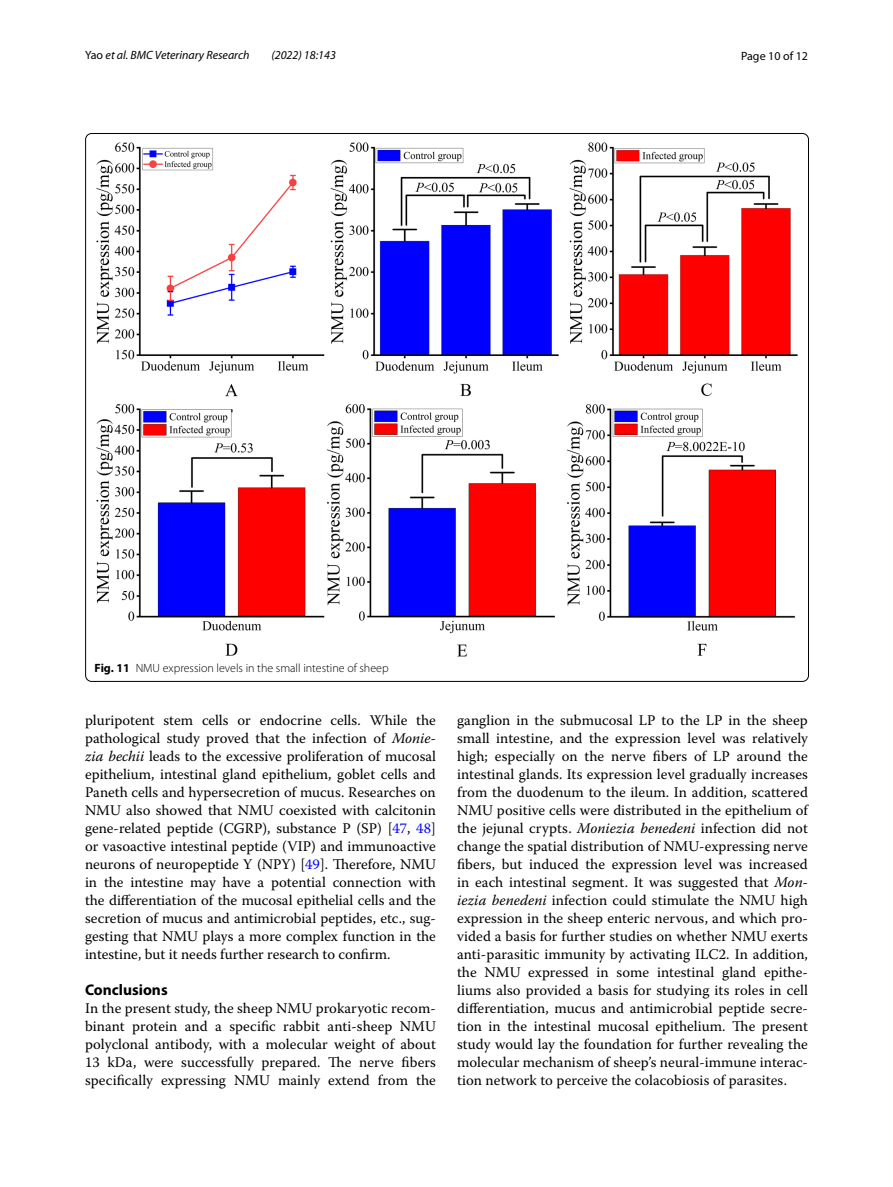
<style>
.page{position:relative;width:893px;height:1187px;background:#fff}
.page>*{position:absolute;margin:0;border:0;box-sizing:border-box;transform-origin:0 0}
.t1{font:700 15.45px "Myriad Pro";color:#000}
.t2{font:14.7px/18px "Warnock Pro";letter-spacing:.005em;color:#000;text-align:justify}
.t3{font:300 12px "Myriad Pro";color:#000}
.t4{font:italic 12px "Myriad Pro";color:#000}
.t5{font:12px "Myriad Pro";color:#000}
.s1{font-style:normal}
.s2{font-weight:700}
.s3{font-style:italic}
.s4{color:#00f}
</style>
<div class="page">
<img style="left:97px;top:142px;width:700px;height:514px">
<p class="t4" style="left:85px;top:48px;width:166px"><span class="s1">Yao</span> et al. BMC Veterinary Research</p>
<p class="t4" style="left:271px;top:48px;width:66px">(2022) 18:143</p>
<p class="t5" style="left:741px;top:48px;width:68px">Page 10 of 12</p>
<p class="t3" style="left:95px;top:661px;width:296px"><span class="s2">Fig. 11</span> NMU expression levels in the small intestine of sheep</p>
<p class="t2" style="left:85px;top:710px;width:352px">pluripotent stem cells or endocrine cells. While the pathological study proved that the infection of <span class="s3">Monie&shy;zia bechii</span> leads to the excessive proliferation of mucosal epithelium, intestinal gland epithelium, goblet cells and Paneth cells and hypersecretion of mucus. Researches on NMU also showed that NMU coexisted with calcitonin gene-related peptide (CGRP), substance P (SP) [<span class="s4">47</span>, <span class="s4">48</span>] or vasoactive intestinal peptide (VIP) and immunoactive neurons of neuropeptide Y (NPY) [<span class="s4">49</span>]. Therefore, NMU in the intestine may have a potential connection with the differentiation of the mucosal epithelial cells and the secretion of mucus and antimicrobial peptides, etc., sug&shy;gesting that NMU plays a more complex function in the intestine, but it needs further research to confirm.</p>
<p class="t1" style="left:85px;top:979px;width:84px">Conclusions</p>
<p class="t2" style="left:85px;top:998px;width:352px">In the present study, the sheep NMU prokaryotic recom&shy;binant protein and a specific rabbit anti-sheep NMU polyclonal antibody, with a molecular weight of about 13 kDa, were successfully prepared. The nerve fibers specifically expressing NMU mainly extend from the</p>
<p class="t2" style="left:457px;top:710px;width:352px">ganglion in the submucosal LP to the LP in the sheep small intestine, and the expression level was relatively high; especially on the nerve fibers of LP around the intestinal glands. Its expression level gradually increases from the duodenum to the ileum. In addition, scattered NMU positive cells were distributed in the epithelium of the jejunal crypts. <span class="s3">Moniezia benedeni</span> infection did not change the spatial distribution of NMU-expressing nerve fibers, but induced the expression level was increased in each intestinal segment. It was suggested that <span class="s3">Mon&shy;iezia benedeni</span> infection could stimulate the NMU high expression in the sheep enteric nervous, and which pro&shy;vided a basis for further studies on whether NMU exerts anti-parasitic immunity by activating ILC2. In addition, the NMU expressed in some intestinal gland epithe&shy;liums also provided a basis for studying its roles in cell differentiation, mucus and antimicrobial peptide secre&shy;tion in the intestinal mucosal epithelium. The present study would lay the foundation for further revealing the molecular mechanism of sheep’s neural-immune interac&shy;tion network to perceive the colacobiosis of parasites.</p>
</div>
